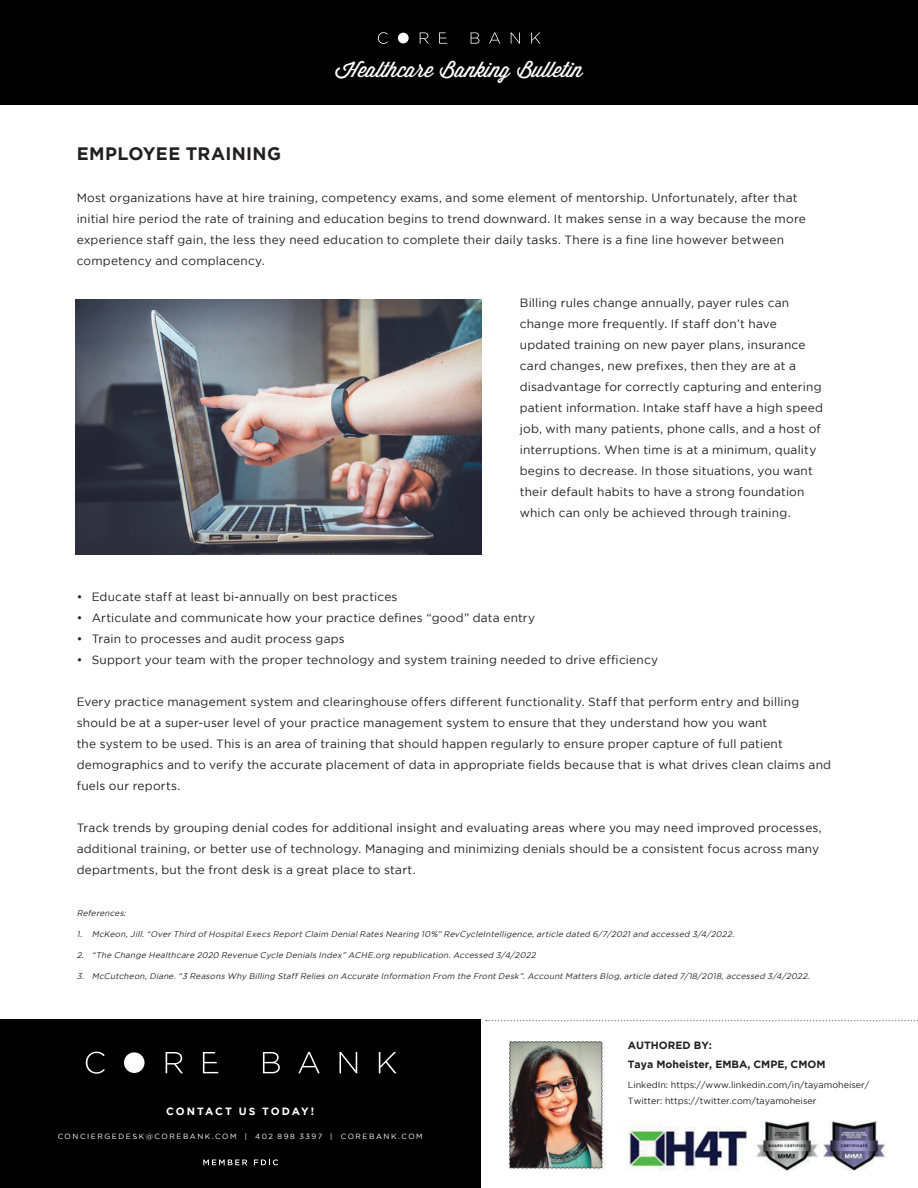
<style>
.page{position:relative;width:918px;height:1188px;background:#fff}
.page>*{position:absolute;margin:0;border:0;box-sizing:border-box;transform-origin:0 0}
.t1{font:21.15px "Wisdom Script AI";color:#fff}
.t2{font:700 18px "Gotham";letter-spacing:.02em;color:#231f20}
.t3{font:12px/21px "Gotham";letter-spacing:.015em;color:#231f20}
.t4{font:700 10.5px "Gotham";color:#231f20}
.t5{font:700 10.5px "Gotham";letter-spacing:.18em;color:#fff}
.t6{font:9px "Gotham";color:#231f20}
.t7{font:italic 8.25px "Gotham";color:#231f20}
.t8{font:7.5px "Gotham";letter-spacing:.205em;color:#fff}
</style>
<div class="page">
<img style="left:76px;top:299px;width:406px;height:255px">
<div style="left:0;top:0;width:918px;height:104px;background:#000"></div>
<div style="left:0;top:1020px;width:481px;height:168px;background:#000"></div>
<svg style="left:203px;top:1160px;width:44px;height:5px"></svg>
<svg style="left:254px;top:1159px;width:24px;height:6px"></svg>
<svg style="left:86px;top:1052px;width:19px;height:22px"></svg>
<svg style="left:166px;top:1052px;width:17px;height:21px"></svg>
<svg style="left:203px;top:1052px;width:15px;height:21px"></svg>
<svg style="left:263px;top:1052px;width:17px;height:21px"></svg>
<svg style="left:298px;top:1052px;width:22px;height:21px"></svg>
<svg style="left:340px;top:1052px;width:17px;height:21px"></svg>
<svg style="left:379px;top:1052px;width:17px;height:21px"></svg>
<div style="left:124px;top:1052px;width:21px;height:21px;background:#fff;border-radius:50%"></div>
<img style="left:627px;top:1120px;width:259px;height:51px">
<img style="left:509px;top:1041px;width:96px;height:129px">
<svg style="left:378px;top:32px;width:10px;height:12px"></svg>
<svg style="left:420px;top:32px;width:9px;height:12px"></svg>
<svg style="left:439px;top:32px;width:8px;height:12px"></svg>
<svg style="left:471px;top:32px;width:8px;height:12px"></svg>
<svg style="left:489px;top:32px;width:11px;height:12px"></svg>
<svg style="left:511px;top:32px;width:9px;height:12px"></svg>
<svg style="left:531px;top:32px;width:9px;height:12px"></svg>
<div style="left:398px;top:33px;width:11px;height:10px;background:#fff;border-radius:50%"></div>
<svg style="left:486px;top:1020px;width:432px;height:1px"></svg>
<p class="t1" style="left:335px;top:53px;width:249px">Healthcare Banking Bulletin</p>
<p class="t2" style="left:77px;top:143px;width:206px">EMPLOYEE TRAINING</p>
<p class="t3" style="left:77px;top:187px;width:731px">Most organizations have at hire training, competency exams, and some element of mentorship. Unfortunately, after that initial hire period the rate of training and education begins to trend downward. It makes sense in a way because the more experience staff gain, the less they need education to complete their daily tasks. There is a fine line however between competency and complacency.</p>
<p class="t3" style="left:520px;top:292px;width:305px">Billing rules change annually, payer rules can change more frequently. If staff don’t have updated training on new payer plans, insurance card changes, new prefixes, then they are at a disadvantage for correctly capturing and entering patient information. Intake staff have a high speed job, with many patients, phone calls, and a host of interruptions. When time is at a minimum, quality begins to decrease. In those situations, you want their default habits to have a strong foundation which can only be achieved through training.</p>
<p class="t3" style="left:77px;top:586px;width:322px">• Educate staff at least bi-annually on best practices</p>
<p class="t3" style="left:77px;top:607px;width:460px">• Articulate and communicate how your practice defines “good” data entry</p>
<p class="t3" style="left:77px;top:628px;width:270px">• Train to processes and audit process gaps</p>
<p class="t3" style="left:77px;top:649px;width:583px">• Support your team with the proper technology and system training needed to drive efficiency</p>
<p class="t3" style="left:77px;top:691px;width:756px">Every practice management system and clearinghouse offers different functionality. Staff that perform entry and billing should be at a super-user level of your practice management system to ensure that they understand how you want<br>the system to be used. This is an area of training that should happen regularly to ensure proper capture of full patient demographics and to verify the accurate placement of data in appropriate fields because that is what drives clean claims and fuels our reports.</p>
<p class="t3" style="left:77px;top:817px;width:747px">Track trends by grouping denial codes for additional insight and evaluating areas where you may need improved processes, additional training, or better use of technology. Managing and minimizing denials should be a consistent focus across many departments, but the front desk is a great place to start.</p>
<p class="t7" style="left:77px;top:909px;width:53px">References:</p>
<p class="t7" style="left:77px;top:930px;width:661px">1. McKeon, Jill. “Over Third of Hospital Execs Report Claim Denial Rates Nearing 10%” RevCycleIntelligence, article dated 6/7/2021 and accessed 3/4/2022.</p>
<p class="t7" style="left:77px;top:951px;width:463px">2. “The Change Healthcare 2020 Revenue Cycle Denials Index” ACHE.org republication. Accessed 3/4/2022</p>
<p class="t7" style="left:77px;top:972px;width:736px">3. McCutcheon, Diane. “3 Reasons Why Billing Staff Relies on Accurate Information From the Front Desk”. Account Matters Blog, article dated 7/18/2018, accessed 3/4/2022.</p>
<p class="t5" style="left:166px;top:1106px;width:150px">CONTACT US TODAY!</p>
<p class="t8" style="left:58px;top:1132px;width:367px">CONCIERGEDESK@COREBANK.COM | 402 898 3397 | COREBANK.COM</p>
<p class="t4" style="left:628px;top:1039px;width:86px">AUTHORED BY:</p>
<p class="t4" style="left:628px;top:1058px;width:199px">Taya Moheister, EMBA, CMPE, CMOM</p>
<p class="t6" style="left:628px;top:1079px;width:243px">LinkedIn: https://www.linkedin.com/in/tayamoheiser/</p>
<p class="t6" style="left:628px;top:1096px;width:190px">Twitter: https://twitter.com/tayamoheiser</p>
</div>
